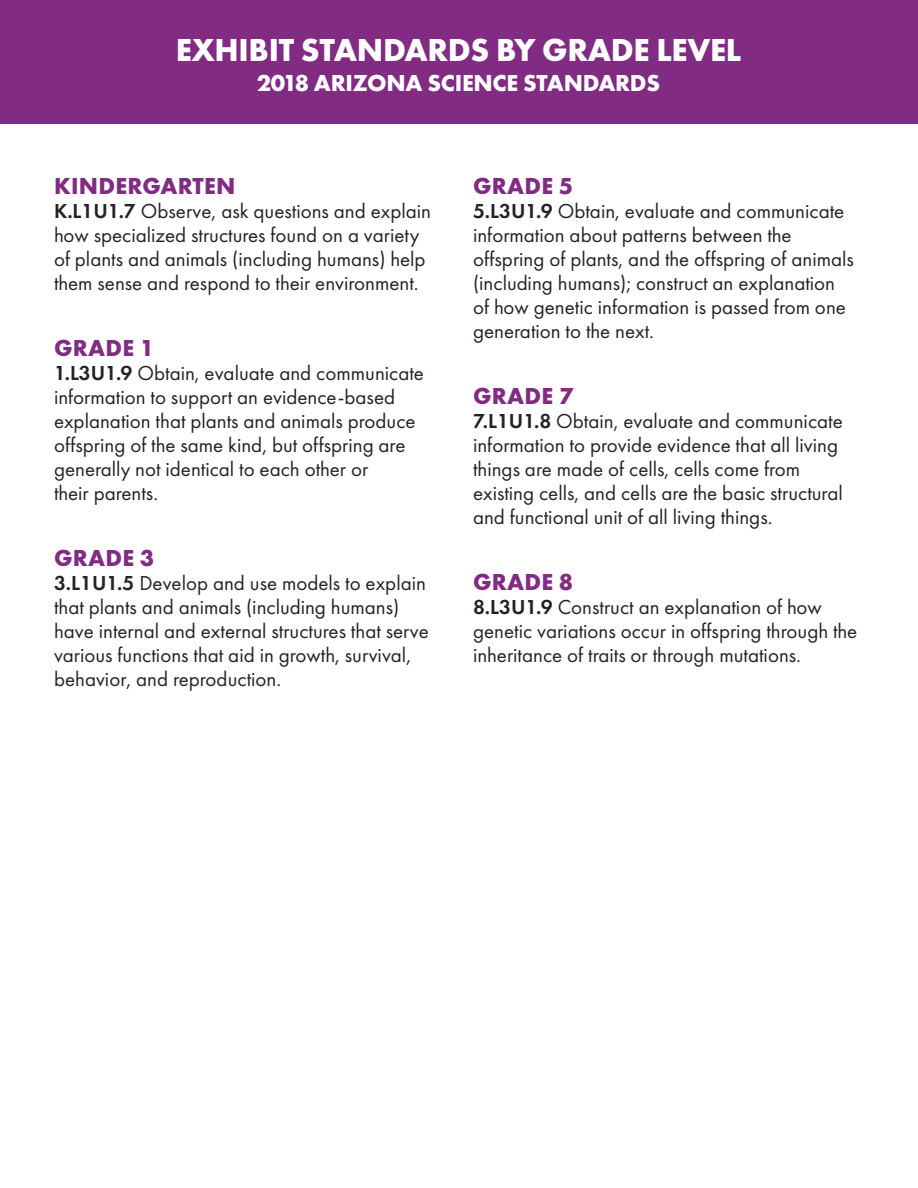
<style>
.page{position:relative;width:918px;height:1188px;background:#fff}
.page>*{position:absolute;margin:0;border:0;box-sizing:border-box;transform-origin:0 0}
.t1{font:700 33px "Futura PT";letter-spacing:-.01em;color:#fff}
.t2{font:700 24px "Futura PT";letter-spacing:.01em;color:#812b83}
.t3{font:700 24px "Futura PT";letter-spacing:-.01em;color:#fff}
.t4{font:21px/24px "Futura PT";color:#272222}
.s1{font-weight:600}
</style>
<div class="page">
<div style="left:0;top:0;width:918px;height:123px;background:#812b83"></div>
<h1 class="t1" style="left:176px;top:29px;width:567px">EXHIBIT STANDARDS BY GRADE LEVEL</h1>
<p class="t3" style="left:257px;top:68px;width:405px">2018 ARIZONA SCIENCE STANDARDS</p>
<p class="t2" style="left:54px;top:170px;width:183px">KINDERGARTEN</p>
<p class="t4" style="left:54px;top:199px;width:379px"><span class="s1">K.L1U1.7</span> Observe, ask questions and explain how specialized structures found on a variety of plants and animals (including humans) help them sense and respond to their environment.</p>
<p class="t2" style="left:54px;top:332px;width:102px">GRADE 1</p>
<p class="t4" style="left:54px;top:361px;width:372px"><span class="s1">1.L3U1.9</span> Obtain, evaluate and communicate information to support an evidence-based explanation that plants and animals produce offspring of the same kind, but offspring are generally not identical to each other or<br>their parents.</p>
<p class="t2" style="left:54px;top:542px;width:102px">GRADE 3</p>
<p class="t4" style="left:54px;top:571px;width:376px"><span class="s1">3.L1U1.5</span> Develop and use models to explain that plants and animals (including humans) have internal and external structures that serve various functions that aid in growth, survival, behavior, and reproduction.</p>
<p class="t2" style="left:473px;top:170px;width:102px">GRADE 5</p>
<p class="t4" style="left:473px;top:199px;width:382px"><span class="s1">5.L3U1.9</span> Obtain, evaluate and communicate information about patterns between the offspring of plants, and the offspring of animals (including humans); construct an explanation of how genetic information is passed from one generation to the next.</p>
<p class="t2" style="left:473px;top:380px;width:102px">GRADE 7</p>
<p class="t4" style="left:473px;top:409px;width:371px"><span class="s1">7.L1U1.8</span> Obtain, evaluate and communicate information to provide evidence that all living things are made of cells, cells come from existing cells, and cells are the basic structural and functional unit of all living things.</p>
<p class="t2" style="left:473px;top:566px;width:102px">GRADE 8</p>
<p class="t4" style="left:473px;top:595px;width:386px"><span class="s1">8.L3U1.9</span> Construct an explanation of how genetic variations occur in offspring through the inheritance of traits or through mutations.</p>
</div>
